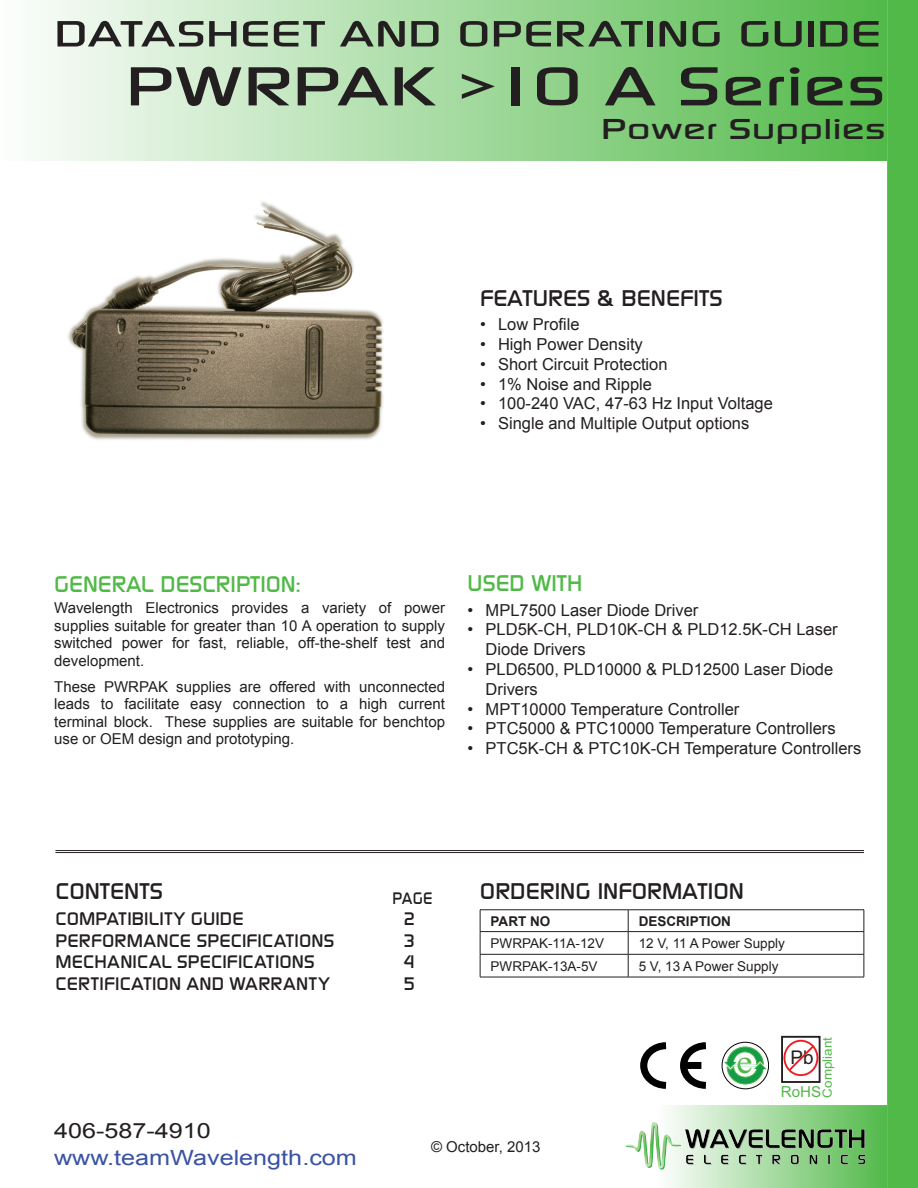
<style>
.page{position:relative;width:918px;height:1188px;background:#fff}
.page>*{position:absolute;margin:0;border:0;box-sizing:border-box;transform-origin:0 0}
.t1{font:54px "Modaerne";letter-spacing:.005em;color:#231f20;scale:1.5 1}
.t2{font:36px "Modaerne";color:#231f20;scale:1.5 1}
.t3{font:33.45px "Times New Roman";color:#4eb848;scale:1.08 1}
.t4{font:28.5px "Modaerne";letter-spacing:.005em;color:#231f20;scale:1.5 1}
.TOC_Header_Style{font:22.5px "Modaerne";color:#231f20;scale:1.1 1}
.Cover_Page_Body_Head{font:22.5px "Modaerne";color:#51b948;scale:1.08 1}
.t5{font:21px "Arial";color:#3a53a3;scale:1.2 1}
.t6{font:21px "Arial";color:#231f20;scale:1.2 1}
.t7{font:18.9px "Arial";color:#231f20}
.Un-Numbered_Sub_Sect{font:18px "Modaerne";letter-spacing:.01em;color:#231f20;scale:1.1 1}
.t8{font:16.5px/19.8px "Arial";color:#231f20}
.TOC_Line_Style{font:16.5px "Modaerne";color:#231f20}
.t9{font:15.15px "Arial";color:#51b948}
.Cover_Page_Body{font:15px/17.4px "Arial";color:#231f20;text-align:justify}
.Un-Numbered_Body_Cop{font:15px "Arial";color:#231f20}
.Pin_Table_Copy{font:13.5px "Arial";color:#231f20}
.Table_Headers{font:700 13.5px "Arial";color:#231f20}
.t10{font:12.75px "Arial";color:#51b948;scale:1.05 1}
</style>
<div class="page">
<img style="left:68px;top:201px;width:315px;height:239px">
<hr style="left:480px;top:910px;width:148px;height:1px;background:#231f20">
<hr style="left:628px;top:910px;width:236px;height:1px;background:#231f20">
<hr style="left:480px;top:931px;width:148px;height:1px;background:#231f20">
<hr style="left:628px;top:931px;width:236px;height:1px;background:#231f20">
<hr style="left:480px;top:954px;width:148px;height:1px;background:#231f20">
<svg style="left:480px;top:910px;width:1px;height:67px"></svg>
<hr style="left:628px;top:954px;width:236px;height:1px;background:#231f20">
<svg style="left:628px;top:910px;width:1px;height:67px"></svg>
<hr style="left:480px;top:977px;width:148px;height:1px;background:#231f20">
<hr style="left:628px;top:977px;width:236px;height:1px;background:#231f20">
<hr style="left:55px;top:850px;width:809px;height:1px;background:#231f20">
<hr style="left:55px;top:852px;width:809px;height:1px;background:#231f20">
<svg style="left:41px;top:0;width:599px;height:160px;background:#bbe3b7"></svg>
<img style="left:625px;top:1132px;width:15px;height:20px">
<svg style="left:640px;top:0;width:278px;height:1188px"></svg>
<h2 class="t2" style="left:54px;top:14px;width:553px">DATASHEET AND OPERATING GUIDE</h2>
<h1 class="t1" style="left:126px;top:57px;width:508px">PWRPAK &gt;10 A Series</h1>
<h3 class="t4" style="left:601px;top:114px;width:191px">Power Supplies</h3>
<p class="TOC_Header_Style" style="left:480px;top:286px;width:222px">FEATURES &amp; BENEFITS</p>
<p class="t8" style="left:480px;top:315px;width:101px">• Low Profile</p>
<p class="t8" style="left:480px;top:335px;width:164px">• High Power Density</p>
<p class="t8" style="left:480px;top:354px;width:189px">• Short Circuit Protection</p>
<p class="t8" style="left:480px;top:374px;width:174px">• 1% Noise and Ripple</p>
<p class="t8" style="left:480px;top:394px;width:294px">• 100-240 VAC, 47-63 Hz Input Voltage</p>
<p class="t8" style="left:480px;top:414px;width:271px">• Single and Multiple Output options</p>
<p class="Cover_Page_Body_Head" style="left:54px;top:571px;width:230px">GENERAL DESCRIPTION:</p>
<p class="Cover_Page_Body" style="left:54px;top:600px;width:392px">Wavelength Electronics provides a variety of power supplies suitable for greater than 10 A operation to supply switched power for fast, reliable, off-the-shelf test and development.</p>
<p class="Cover_Page_Body" style="left:54px;top:678px;width:392px">These PWRPAK supplies are offered with unconnected leads to facilitate easy connection to a high current terminal block. These supplies are suitable for benchtop use or OEM design and prototyping.</p>
<p class="Cover_Page_Body_Head" style="left:468px;top:571px;width:108px">USED WITH</p>
<p class="t8" style="left:468px;top:600px;width:232px">• MPL7500 Laser Diode Driver</p>
<p class="t8" style="left:486px;top:620px;width:354px;text-indent:-18px">• PLD5K-CH, PLD10K-CH &amp; PLD12.5K-CH Laser<br>Diode Drivers</p>
<p class="t8" style="left:486px;top:659px;width:349px;text-indent:-18px">• PLD6500, PLD10000 &amp; PLD12500 Laser Diode<br>Drivers</p>
<p class="t8" style="left:468px;top:699px;width:273px">• MPT10000 Temperature Controller</p>
<p class="t8" style="left:468px;top:719px;width:370px">• PTC5000 &amp; PTC10000 Temperature Controllers</p>
<p class="t8" style="left:468px;top:739px;width:395px">• PTC5K-CH &amp; PTC10K-CH Temperature Controllers</p>
<p class="TOC_Header_Style" style="left:56px;top:879px;width:99px">CONTENTS</p>
<p class="TOC_Line_Style" style="left:393px;top:889px;width:42px">PAGE</p>
<p class="Un-Numbered_Sub_Sect" style="left:56px;top:909px;width:172px">COMPATIBILITY GUIDE</p>
<p class="Un-Numbered_Sub_Sect" style="left:403px;top:909px;width:13px">2</p>
<p class="Un-Numbered_Sub_Sect" style="left:56px;top:931px;width:255px">PERFORMANCE SPECIFICATIONS</p>
<p class="Un-Numbered_Sub_Sect" style="left:403px;top:931px;width:13px">3</p>
<p class="Un-Numbered_Sub_Sect" style="left:56px;top:952px;width:237px">MECHANICAL SPECIFICATIONS</p>
<p class="Un-Numbered_Sub_Sect" style="left:403px;top:952px;width:13px">4</p>
<p class="Un-Numbered_Sub_Sect" style="left:56px;top:974px;width:251px">CERTIFICATION AND WARRANTY</p>
<p class="Un-Numbered_Sub_Sect" style="left:403px;top:974px;width:13px">5</p>
<p class="TOC_Header_Style" style="left:480px;top:879px;width:242px">ORDERING INFORMATION</p>
<p class="Table_Headers" style="left:491px;top:912px;width:61px">PART NO</p>
<p class="Table_Headers" style="left:639px;top:912px;width:94px">DESCRIPTION</p>
<p class="Pin_Table_Copy" style="left:491px;top:934px;width:115px">PWRPAK-11A-12V</p>
<p class="Pin_Table_Copy" style="left:639px;top:934px;width:148px">12 V, 11 A Power Supply</p>
<p class="Pin_Table_Copy" style="left:491px;top:957px;width:109px">PWRPAK-13A-5V</p>
<p class="Pin_Table_Copy" style="left:639px;top:957px;width:141px">5 V, 13 A Power Supply</p>
<p class="t3" style="left:737px;top:1039px;width:16px">e</p>
<p class="t10" style="left:819px;top:1098px;width:59px;rotate:-90deg">Compliant</p>
<p class="t7" style="left:791px;top:1045px;width:25px">Pb</p>
<p class="t9" style="left:781px;top:1082px;width:42px">RoHS</p>
<p class="t6" style="left:54px;top:1117px;width:132px">406-587-4910</p>
<p class="t5" style="left:54px;top:1144px;width:254px">www.teamWavelength.com</p>
<p class="Un-Numbered_Body_Cop" style="left:431px;top:1137px;width:111px">© October, 2013</p>
</div>
